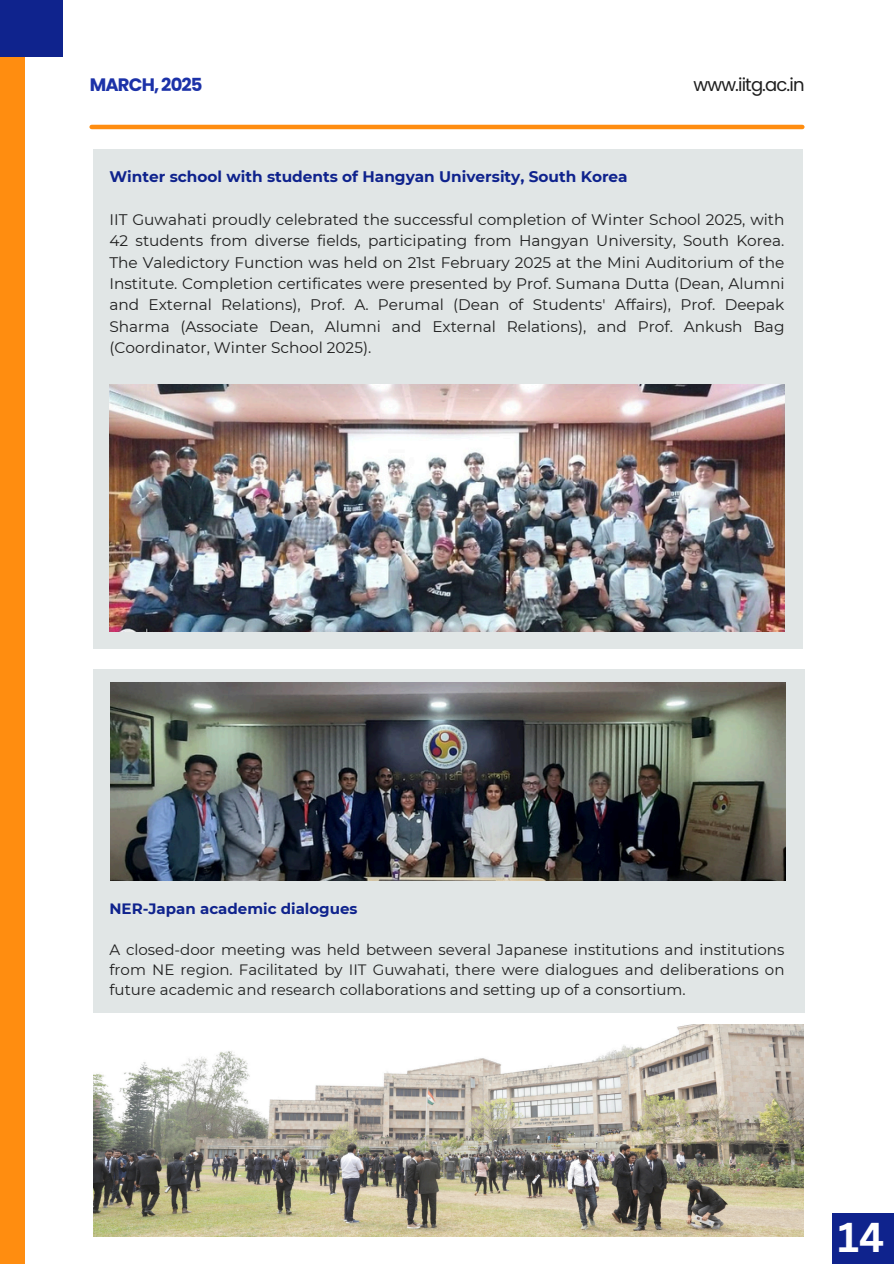
<style>
.page{position:relative;width:894px;height:1264px;background:#fff}
.page>*{position:absolute;margin:0;border:0;box-sizing:border-box;transform-origin:0 0}
.t1{font:700 40.5px "Canva Sans";color:#fff}
.t2{font:18px "Poppins";letter-spacing:-.05em;color:#1e1e1e}
.t3{font:700 18px "Poppins";letter-spacing:-.05em;color:#1c32a8}
.t4{font:15.3px/21.5px "Montserrat";color:#1e1e1e;text-align:justify}
.t5{font:700 15.3px "Montserrat";color:#0f238d}
.t6{font:15px/20.2px "Montserrat";color:#1e1e1e;text-align:justify}
.t7{font:700 15px "Montserrat";color:#0f238d}
</style>
<div class="page">
<div style="left:0;top:0;width:24px;height:1263px;background:#ff8d10"></div>
<div style="left:0;top:0;width:63px;height:56px;background:#0f238d"></div>
<div style="left:831px;top:1213px;width:62px;height:50px;background:#0f238d"></div>
<hr style="left:92px;top:125px;width:710px;height:4px;background:#ff8d10">
<div style="left:94px;top:669px;width:710px;height:343px;background:#e1e6e6"></div>
<div style="left:93px;top:149px;width:709px;height:499px;background:#e1e6e6"></div>
<img style="left:109px;top:384px;width:675px;height:248px">
<img style="left:110px;top:682px;width:674px;height:198px">
<img style="left:94px;top:1024px;width:709px;height:212px">
<p class="t3" style="left:90px;top:72px;width:114px">MARCH, 2025</p>
<p class="t2" style="left:693px;top:72px;width:112px">www.iitg.ac.in</p>
<p class="t5" style="left:109px;top:167px;width:519px">Winter school with students of Hangyan University, South Korea</p>
<p class="t4" style="left:109px;top:209px;width:676px">IIT Guwahati proudly celebrated the successful completion of Winter School 2025, with 42 students from diverse fields, participating from Hangyan University, South Korea.<br>The Valedictory Function was held on 21st February 2025 at the Mini Auditorium of the Institute. Completion certificates were presented by Prof. Sumana Dutta (Dean, Alumni and External Relations), Prof. A. Perumal (Dean of Students' Affairs), Prof. Deepak Sharma (Associate Dean, Alumni and External Relations), and Prof. Ankush Bag (Coordinator, Winter School 2025).</p>
<p class="t7" style="left:109px;top:899px;width:249px">NER-Japan academic dialogues</p>
<p class="t6" style="left:109px;top:939px;width:676px">A closed-door meeting was held between several Japanese institutions and institutions from NE region. Facilitated by IIT Guwahati, there were dialogues and deliberations on future academic and research collaborations and setting up of a consortium.</p>
<h1 class="t1" style="left:837px;top:1208px;width:48px">14</h1>
</div>
